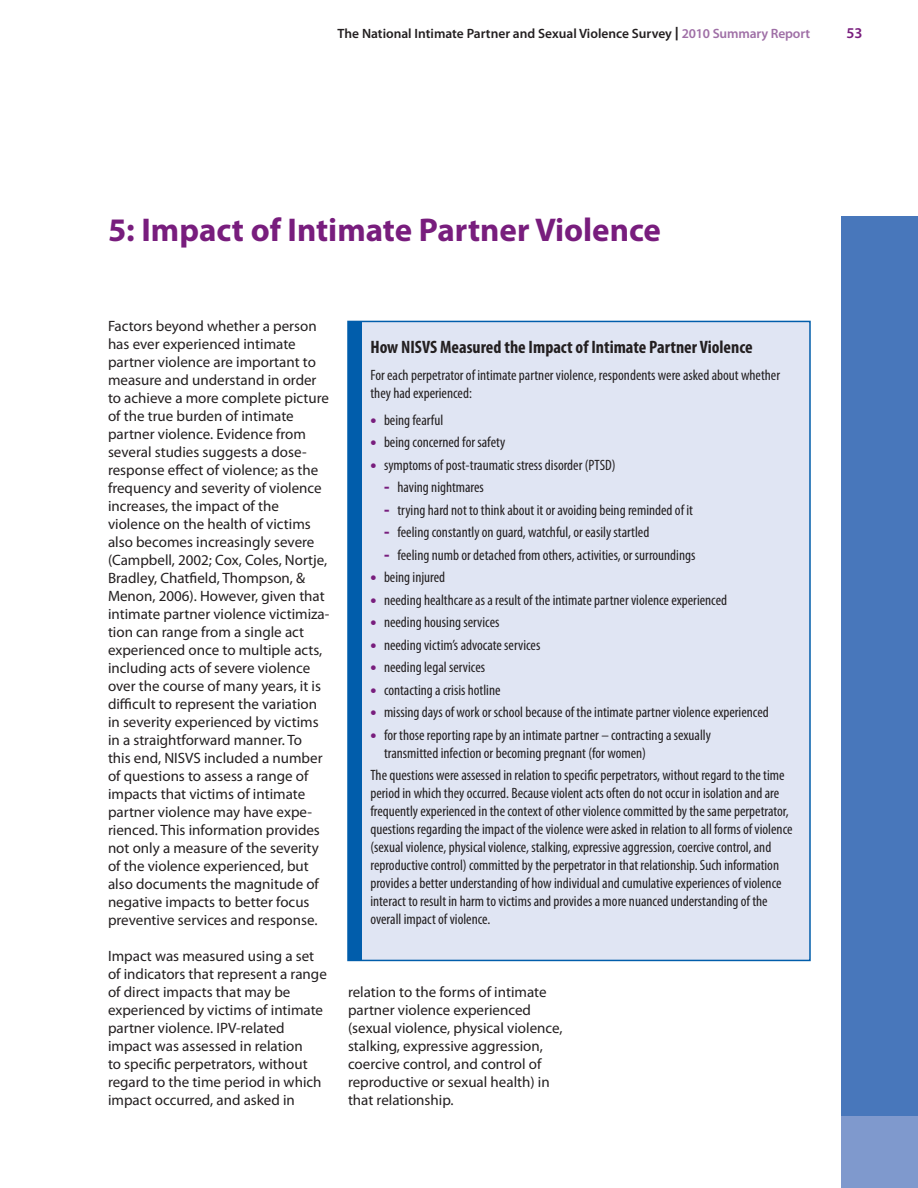
<style>
.page{position:relative;width:918px;height:1188px;background:#fff}
.page>*{position:absolute;margin:0;border:0;box-sizing:border-box;transform-origin:0 0}
.t1{font:700 33px "Myriad Pro";color:#781d7d}
.t2{font:700 condensed 18px "Myriad Pro";color:#231f20}
.t3{font:15px/18px "Myriad Pro";color:#231f20}
.t4{font:condensed 15px/18px "Myriad Pro";color:#231f20}
.t5{font:600 15px "Myriad Pro";color:#781d7d}
.t6{font:600 13.5px "Myriad Pro";color:#231f20}
.s1{font-weight:900}
.s2{color:#9f6fa6}
.s3{font-weight:900;font-stretch:normal;font-size:16.5px;color:#781d7d}
</style>
<div class="page">
<div style="left:842px;top:225px;width:76px;height:963px;background:#7f99cd"></div>
<div style="left:842px;top:217px;width:76px;height:899px;background:#4877bb"></div>
<div style="left:347px;top:321px;width:464px;height:640px;background:#e0e5f3;border:2px solid #015dab"></div>
<div style="left:348px;top:321px;width:14px;height:639px;background:#015dab"></div>
<p class="t6" style="left:338px;top:25px;width:474px">The National Intimate Partner and Sexual Violence Survey <span class="s1">|</span> <span class="s2">2010 Summary Report</span></p>
<p class="t5" style="left:846px;top:24px;width:18px">53</p>
<h1 class="t1" style="left:108px;top:211px;width:554px">5: Impact of Intimate Partner Violence</h1>
<p class="t3" style="left:108px;top:317px;width:223px">Factors beyond whether a person has ever experienced intimate partner violence are important to measure and understand in order to achieve a more complete picture of the true burden of intimate partner violence. Evidence from several studies suggests a dose&shy;response effect of violence; as the frequency and severity of violence increases, the impact of the violence on the health of victims also becomes increasingly severe (Campbell, 2002; Cox, Coles, Nortje, Bradley, Chatfield, Thompson, &amp; Menon, 2006). However, given that intimate partner violence victimiza&shy;tion can range from a single act experienced once to multiple acts, including acts of severe violence over the course of many years, it is difficult to represent the variation in severity experienced by victims in a straightforward manner. To<br>this end, NISVS included a number of questions to assess a range of impacts that victims of intimate partner violence may have expe&shy;rienced. This information provides not only a measure of the severity of the violence experienced, but also documents the magnitude of negative impacts to better focus preventive services and response.</p>
<p class="t3" style="left:108px;top:947px;width:220px">Impact was measured using a set of indicators that represent a range of direct impacts that may be experienced by victims of intimate partner violence. IPV-related impact was assessed in relation<br>to specific perpetrators, without regard to the time period in which impact occurred, and asked in</p>
<h2 class="t2" style="left:370px;top:336px;width:384px">How NISVS Measured the Impact of Intimate Partner Violence</h2>
<p class="t4" style="left:370px;top:366px;width:411px">For each perpetrator of intimate partner violence, respondents were asked about whether they had experienced:</p>
<p class="t4" style="left:370px;top:411px;width:74px"><span class="s3">•</span> being fearful</p>
<p class="t4" style="left:370px;top:433px;width:136px"><span class="s3">•</span> being concerned for safety</p>
<p class="t4" style="left:370px;top:456px;width:247px"><span class="s3">•</span> symptoms of post-traumatic stress disorder (PTSD)</p>
<p class="t4" style="left:384px;top:478px;width:101px"><span class="s3">-</span> having nightmares</p>
<p class="t4" style="left:384px;top:501px;width:311px"><span class="s3">-</span> trying hard not to think about it or avoiding being reminded of it</p>
<p class="t4" style="left:384px;top:523px;width:267px"><span class="s3">-</span> feeling constantly on guard, watchful, or easily startled</p>
<p class="t4" style="left:384px;top:546px;width:313px"><span class="s3">-</span> feeling numb or detached from others, activities, or surroundings</p>
<p class="t4" style="left:370px;top:568px;width:76px"><span class="s3">•</span> being injured</p>
<p class="t4" style="left:370px;top:591px;width:358px"><span class="s3">•</span> needing healthcare as a result of the intimate partner violence experienced</p>
<p class="t4" style="left:370px;top:613px;width:130px"><span class="s3">•</span> needing housing services</p>
<p class="t4" style="left:370px;top:636px;width:171px"><span class="s3">•</span> needing victim’s advocate services</p>
<p class="t4" style="left:370px;top:658px;width:116px"><span class="s3">•</span> needing legal services</p>
<p class="t4" style="left:370px;top:681px;width:132px"><span class="s3">•</span> contacting a crisis hotline</p>
<p class="t4" style="left:370px;top:703px;width:400px"><span class="s3">•</span> missing days of work or school because of the intimate partner violence experienced</p>
<p class="t4" style="left:384px;top:726px;width:328px;text-indent:-14px"><span class="s3">•</span> for those reporting rape by an intimate partner – contracting a sexually transmitted infection or becoming pregnant (for women)</p>
<p class="t4" style="left:370px;top:766px;width:424px">The questions were assessed in relation to specific perpetrators, without regard to the time period in which they occurred. Because violent acts often do not occur in isolation and are frequently experienced in the context of other violence committed by the same perpetrator, questions regarding the impact of the violence were asked in relation to all forms of violence (sexual violence, physical violence, stalking, expressive aggression, coercive control, and reproductive control) committed by the perpetrator in that relationship. Such information provides a better understanding of how individual and cumulative experiences of violence interact to result in harm to victims and provides a more nuanced understanding of the overall impact of violence.</p>
<p class="t3" style="left:348px;top:983px;width:216px">relation to the forms of intimate partner violence experienced (sexual violence, physical violence, stalking, expressive aggression, coercive control, and control of reproductive or sexual health) in that relationship.</p>
</div>
